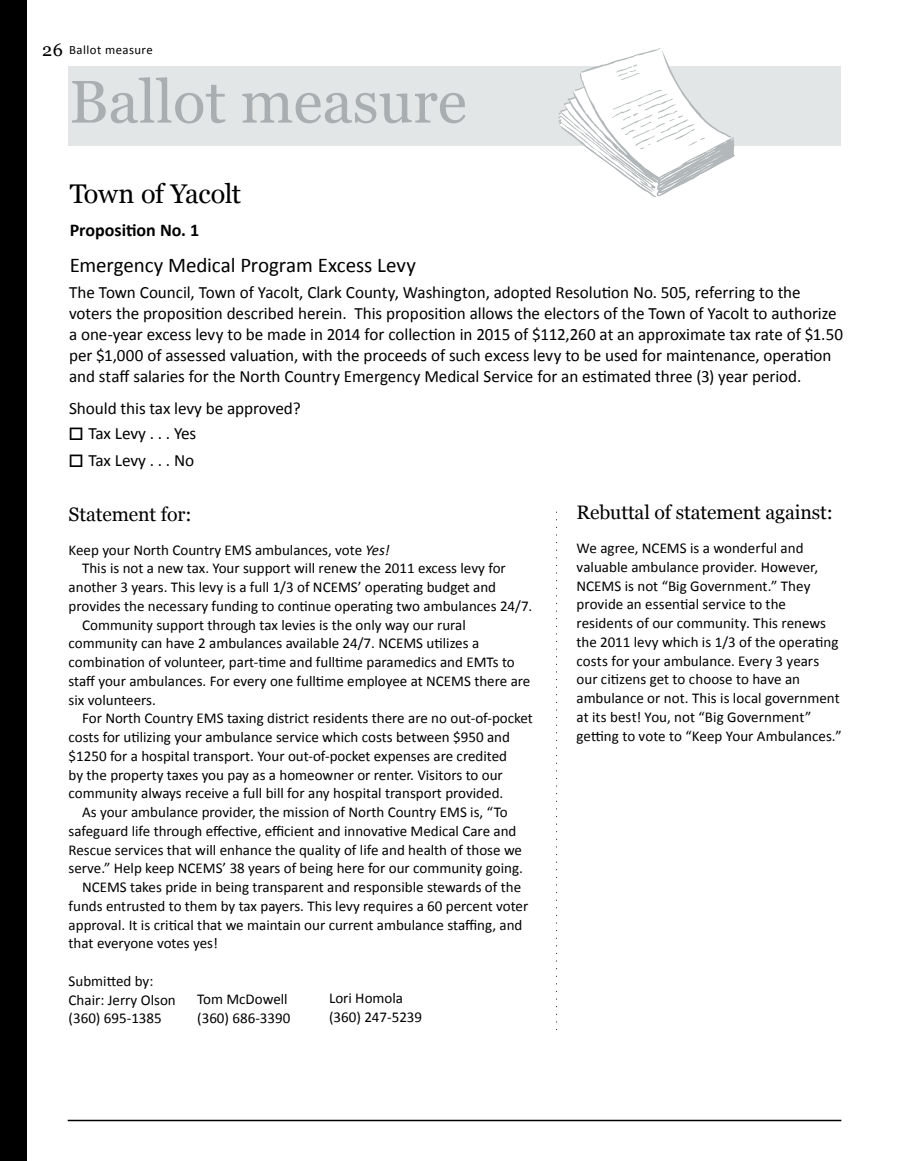
<style>
.page{position:relative;width:905px;height:1161px;background:#fff}
.page>*{position:absolute;margin:0;border:0;box-sizing:border-box;transform-origin:0 0}
.t1{font:60px "Georgia";color:#a9afb0}
.t2{font:27px "Georgia";letter-spacing:-.02em;color:#000}
.t3{font:21px "Calibri";letter-spacing:-.005em;color:#000}
.t4{font:19.5px "Georgia";letter-spacing:-.005em;color:#000}
.t5{font:700 18px "Calibri";color:#000}
.t6{font:17.25px/21px "Calibri";letter-spacing:-.005em;color:#000}
.t7{font:15px/18.8px "Calibri";color:#000}
.t8{font:12.75px "Calibri";letter-spacing:.035em;color:#000}
.s1{font-family:"Georgia";font-size:18px}
.s2{font-style:italic}
</style>
<div class="page">
<hr style="left:68px;top:1120px;width:773px;height:1px;background:#000">
<div style="left:0;top:0;width:27px;height:1161px;background:#000"></div>
<div style="left:68px;top:66px;width:772px;height:80px;background:#e3e6e6"></div>
<img style="left:558px;top:49px;width:176px;height:148px">
<svg style="left:556px;top:520px;width:1px;height:510px"></svg>
<p class="t8" style="left:42px;top:42px;width:112px"><span class="s1">26</span> Ballot measure</p>
<h1 class="t1" style="left:69px;top:58px;width:399px">Ballot measure</h1>
<h2 class="t2" style="left:70px;top:174px;width:173px">Town of Yacolt</h2>
<p class="t5" style="left:70px;top:218px;width:131px">Proposition No. 1</p>
<h3 class="t3" style="left:70px;top:252px;width:348px">Emergency Medical Program Excess Levy</h3>
<p class="t6" style="left:69px;top:282px;width:775px">The Town Council, Town of Yacolt, Clark County, Washington, adopted Resolution No. 505, referring to the voters the proposition described herein. This proposition allows the electors of the Town of Yacolt to authorize a one-year excess levy to be made in 2014 for collection in 2015 of $112,260 at an approximate tax rate of $1.50 per $1,000 of assessed valuation, with the proceeds of such excess levy to be used for maintenance, operation and staff salaries for the North Country Emergency Medical Service for an estimated three (3) year period.</p>
<p class="t6" style="left:69px;top:398px;width:233px">Should this tax levy be approved?</p>
<p class="t6" style="left:69px;top:422px;width:129px">□ Tax Levy . . . Yes</p>
<p class="t6" style="left:69px;top:449px;width:127px">□ Tax Levy . . . No</p>
<h3 class="t4" style="left:69px;top:500px;width:124px">Statement for:</h3>
<p class="t7" style="left:69px;top:540px;width:322px">Keep your North Country EMS ambulances, vote <span class="s2">Yes!</span></p>
<p class="t7" style="left:82px;top:559px;width:425px">This is not a new tax. Your support will renew the 2011 excess levy for</p>
<p class="t7" style="left:69px;top:578px;width:429px">another 3 years. This levy is a full 1/3 of NCEMS’ operating budget and</p>
<p class="t7" style="left:69px;top:597px;width:465px">provides the necessary funding to continue operating two ambulances 24/7.</p>
<p class="t7" style="left:82px;top:615px;width:385px">Community support through tax levies is the only way our rural</p>
<p class="t7" style="left:69px;top:634px;width:412px">community can have 2 ambulances available 24/7. NCEMS utilizes a</p>
<p class="t7" style="left:69px;top:653px;width:448px">combination of volunteer, part-time and fulltime paramedics and EMTs to</p>
<p class="t7" style="left:69px;top:672px;width:463px">staff your ambulances. For every one fulltime employee at NCEMS there are</p>
<p class="t7" style="left:69px;top:690px;width:89px">six volunteers.</p>
<p class="t7" style="left:82px;top:709px;width:452px">For North Country EMS taxing district residents there are no out-of-pocket</p>
<p class="t7" style="left:69px;top:728px;width:443px">costs for utilizing your ambulance service which costs between $950 and</p>
<p class="t7" style="left:69px;top:747px;width:440px">$1250 for a hospital transport. Your out-of-pocket expenses are credited</p>
<p class="t7" style="left:69px;top:765px;width:436px">by the property taxes you pay as a homeowner or renter. Visitors to our</p>
<p class="t7" style="left:69px;top:784px;width:436px">community always receive a full bill for any hospital transport provided.</p>
<p class="t7" style="left:82px;top:803px;width:427px">As your ambulance provider, the mission of North Country EMS is, “To</p>
<p class="t7" style="left:69px;top:822px;width:449px">safeguard life through effective, efficient and innovative Medical Care and</p>
<p class="t7" style="left:69px;top:840px;width:455px">Rescue services that will enhance the quality of life and health of those we</p>
<p class="t7" style="left:69px;top:859px;width:455px">serve.” Help keep NCEMS’ 38 years of being here for our community going.</p>
<p class="t7" style="left:82px;top:878px;width:440px">NCEMS takes pride in being transparent and responsible stewards of the</p>
<p class="t7" style="left:69px;top:897px;width:461px">funds entrusted to them by tax payers. This levy requires a 60 percent voter</p>
<p class="t7" style="left:69px;top:915px;width:455px">approval. It is critical that we maintain our current ambulance staffing, and</p>
<p class="t7" style="left:69px;top:934px;width:151px">that everyone votes yes!</p>
<p class="t7" style="left:69px;top:972px;width:109px">Submitted by:<br>Chair: Jerry Olson (360) 695-1385</p>
<p class="t7" style="left:197px;top:990px;width:95px">Tom McDowell (360) 686-3390</p>
<p class="t7" style="left:329px;top:989px;width:95px">Lori Homola (360) 247-5239</p>
<h3 class="t4" style="left:576px;top:499px;width:258px">Rebuttal of statement against:</h3>
<p class="t7" style="left:576px;top:539px;width:267px">We agree, NCEMS is a wonderful and valuable ambulance provider. However, NCEMS is not “Big Government.” They provide an essential service to the residents of our community. This renews the 2011 levy which is 1/3 of the operating costs for your ambulance. Every 3 years our citizens get to choose to have an ambulance or not. This is local government at its best! You, not “Big Government” getting to vote to “Keep Your Ambulances.”</p>
</div>
